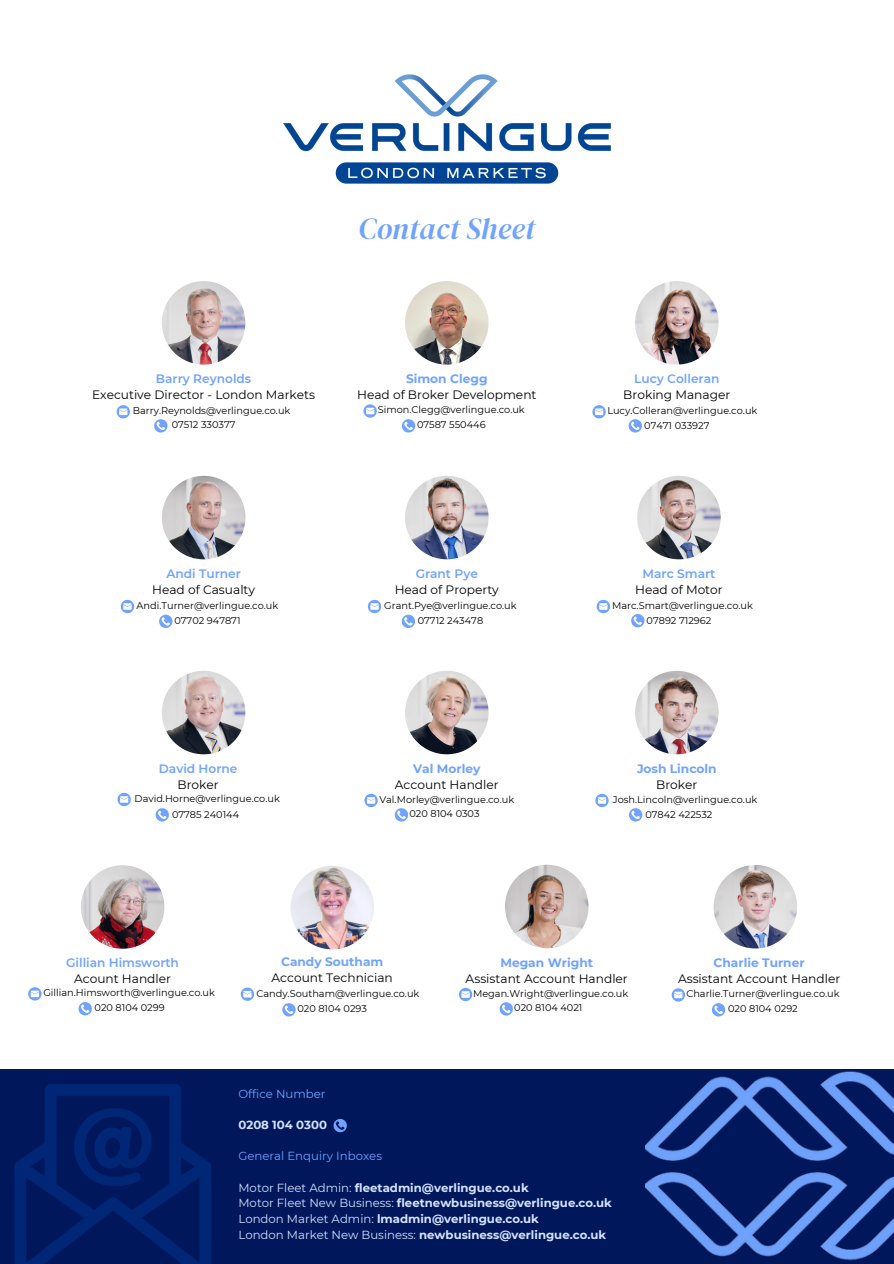
<style>
.page{position:relative;width:894px;height:1264px;background:#fff}
.page>*{position:absolute;margin:0;border:0;box-sizing:border-box;transform-origin:0 0}
.t1{font:italic 30px "DM Serif Display";color:#70a3ff}
.t2{font:12.15px/16.2px "Montserrat";color:#000;text-align:center}
.t3{font:600 12.15px/16.2px "Montserrat";color:#70a3ff;text-align:center}
.t4{font:700 12.15px/16.2px "Montserrat";color:#70a3ff;text-align:center}
.t5{font:700 11.7px/15.6px "Montserrat";color:#d4e3ff}
.t6{font:11.7px "Montserrat";color:#70a3ff}
.t7{font:9.75px "Montserrat";color:#000}
.s1{font-weight:600;color:#70a3ff}
.s2{font-weight:700;color:#70a3ff}
.s3{font-weight:400;color:#000}
.s4{font-weight:400}
</style>
<div class="page">
<div style="left:0;top:1068px;width:893px;height:195px;background:#00175c"></div>
<img style="left:645px;top:1071px;width:248px;height:190px">
<svg style="left:14px;top:1084px;width:197px;height:179px"></svg>
<img style="left:162px;top:670px;width:83px;height:84px;border-radius:50%">
<img style="left:635px;top:670px;width:83px;height:84px;border-radius:50%">
<img style="left:635px;top:281px;width:83px;height:83px;border-radius:50%">
<svg style="left:592px;top:405px;width:13px;height:13px"></svg>
<svg style="left:628px;top:419px;width:13px;height:13px"></svg>
<img style="left:637px;top:476px;width:83px;height:83px;border-radius:50%">
<svg style="left:596px;top:600px;width:14px;height:13px"></svg>
<svg style="left:631px;top:614px;width:13px;height:13px"></svg>
<svg style="left:117px;top:792px;width:14px;height:14px"></svg>
<svg style="left:155px;top:808px;width:14px;height:13px"></svg>
<svg style="left:595px;top:793px;width:13px;height:14px"></svg>
<svg style="left:629px;top:808px;width:13px;height:13px"></svg>
<img style="left:162px;top:281px;width:83px;height:83px;border-radius:50%">
<svg style="left:117px;top:405px;width:13px;height:13px"></svg>
<img style="left:162px;top:476px;width:83px;height:83px;border-radius:50%">
<svg style="left:121px;top:600px;width:13px;height:13px"></svg>
<svg style="left:159px;top:614px;width:13px;height:14px"></svg>
<img style="left:405px;top:281px;width:83px;height:83px;border-radius:50%">
<img style="left:405px;top:476px;width:83px;height:83px;border-radius:50%">
<svg style="left:368px;top:600px;width:13px;height:13px"></svg>
<svg style="left:401px;top:614px;width:14px;height:14px"></svg>
<svg style="left:363px;top:404px;width:14px;height:13px"></svg>
<svg style="left:402px;top:419px;width:13px;height:13px"></svg>
<svg style="left:241px;top:987px;width:13px;height:13px"></svg>
<img style="left:290px;top:865px;width:84px;height:84px;border-radius:50%">
<svg style="left:282px;top:1003px;width:13px;height:13px"></svg>
<img style="left:713px;top:865px;width:83px;height:83px;border-radius:50%">
<svg style="left:671px;top:988px;width:13px;height:13px"></svg>
<svg style="left:712px;top:1003px;width:13px;height:13px"></svg>
<img style="left:405px;top:670px;width:83px;height:84px;border-radius:50%">
<img style="left:283px;top:74px;width:328px;height:110px">
<svg style="left:364px;top:793px;width:13px;height:14px"></svg>
<svg style="left:394px;top:808px;width:14px;height:13px"></svg>
<svg style="left:28px;top:987px;width:14px;height:13px"></svg>
<img style="left:81px;top:865px;width:83px;height:83px;border-radius:50%">
<svg style="left:78px;top:1002px;width:14px;height:13px"></svg>
<img style="left:505px;top:864px;width:83px;height:84px;border-radius:50%">
<svg style="left:459px;top:987px;width:13px;height:14px"></svg>
<svg style="left:499px;top:1002px;width:13px;height:13px"></svg>
<svg style="left:333px;top:1119px;width:14px;height:13px"></svg>
<svg style="left:154px;top:419px;width:13px;height:13px"></svg>
<p class="t1" style="left:358px;top:208px;width:178px">Contact Sheet</p>
<p class="t2" style="left:92px;top:370px;width:224px"><span class="s1">Barry Reynolds<br></span>Executive Director - London Markets</p>
<p class="t7" style="left:133px;top:405px;width:159px">Barry.Reynolds@verlingue.co.uk</p>
<h3 class="t7" style="left:172px;top:419px;width:65px">07512 330377</h3>
<p class="t2" style="left:357px;top:370px;width:181px"><span class="s2">Simon Clegg<br></span>Head of Broker Development</p>
<p class="t7" style="left:377px;top:404px;width:148px">Simon.Clegg@verlingue.co.uk</p>
<p class="t7" style="left:417px;top:419px;width:70px">07587 550446</p>
<p class="t2" style="left:152px;top:565px;width:104px"><span class="s1">Andi Turner<br></span>Head of Casualty</p>
<h3 class="t7" style="left:137px;top:599px;width:143px">Andi.Turner@verlingue.co.uk</h3>
<p class="t7" style="left:174px;top:614px;width:68px">07702 947871</p>
<p class="t2" style="left:394px;top:565px;width:106px"><span class="s1">Grant Pye<br></span>Head of Property</p>
<h3 class="t7" style="left:384px;top:599px;width:134px">Grant.Pye@verlingue.co.uk</h3>
<p class="t7" style="left:417px;top:614px;width:67px">07712 243478</p>
<p class="t2" style="left:623px;top:370px;width:108px"><span class="s1">Lucy Colleran<br></span>Broking Manager</p>
<p class="t7" style="left:607px;top:405px;width:151px">Lucy.Colleran@verlingue.co.uk</p>
<p class="t7" style="left:644px;top:419px;width:67px">07471 033927</p>
<p class="t2" style="left:635px;top:565px;width:89px"><span class="s1">Marc Smart<br></span>Head of Motor</p>
<h3 class="t7" style="left:612px;top:599px;width:142px">Marc.Smart@verlingue.co.uk</h3>
<p class="t7" style="left:646px;top:614px;width:66px">07892 712962</p>
<h3 class="t3" style="left:159px;top:760px;width:80px">David Horne<br><span class="s3">Broker</span></h3>
<p class="t4" style="left:636px;top:760px;width:81px">Josh Lincoln<br><span class="s3">Broker</span></p>
<p class="t2" style="left:395px;top:760px;width:105px"><span class="s2">Val Morley<br></span>Account Handler</p>
<p class="t7" style="left:379px;top:793px;width:136px">Val.Morley@verlingue.co.uk</p>
<p class="t7" style="left:409px;top:807px;width:72px">020 8104 0303</p>
<p class="t7" style="left:135px;top:792px;width:147px">David.Horne@verlingue.co.uk</p>
<p class="t7" style="left:172px;top:808px;width:69px">07785 240144</p>
<p class="t7" style="left:612px;top:793px;width:146px">Josh.Lincoln@verlingue.co.uk</p>
<p class="t7" style="left:645px;top:808px;width:69px">07842 422532</p>
<h3 class="t2" style="left:271px;top:953px;width:123px"><span class="s2">Candy Southam<br></span>Account Technician</h3>
<p class="t7" style="left:256px;top:987px;width:164px">Candy.Southam@verlingue.co.uk</p>
<p class="t7" style="left:297px;top:1002px;width:71px">020 8104 0293</p>
<p class="t7" style="left:727px;top:1002px;width:71px">020 8104 0292</p>
<p class="t3" style="left:66px;top:954px;width:114px">Gillian Himsworth<br><span class="s3">Acount Handler</span></p>
<p class="t2" style="left:465px;top:954px;width:164px"><span class="s2">Megan Wright<br></span>Assistant Account Handler</p>
<h3 class="t7" style="left:473px;top:987px;width:157px">Megan.Wright@verlingue.co.uk</h3>
<p class="t7" style="left:514px;top:1001px;width:70px">020 8104 4021</p>
<p class="t2" style="left:677px;top:954px;width:164px"><span class="s2">Charlie Turner<br></span>Assistant Account Handler</p>
<p class="t7" style="left:686px;top:987px;width:155px">Charlie.Turner@verlingue.co.uk</p>
<p class="t7" style="left:43px;top:986px;width:173px">Gillian.Himsworth@verlingue.co.uk</p>
<p class="t7" style="left:95px;top:1001px;width:72px">020 8104 0299</p>
<p class="t6" style="left:238px;top:1086px;width:89px">Office Number</p>
<p class="t5" style="left:238px;top:1117px;width:90px">0208 104 0300</p>
<p class="t6" style="left:238px;top:1149px;width:145px">General Enquiry Inboxes</p>
<p class="t5" style="left:238px;top:1179px;width:375px"><span class="s4">Motor Fleet Admin:</span> fleetadmin@verlingue.co.uk<br><span class="s4">Motor Fleet New Business:</span> fleetnewbusiness@verlingue.co.uk <span class="s4">London Market Admin:</span> lmadmin@verlingue.co.uk<br><span class="s4">London Market New Business:</span> newbusiness@verlingue.co.uk</p>
</div>
